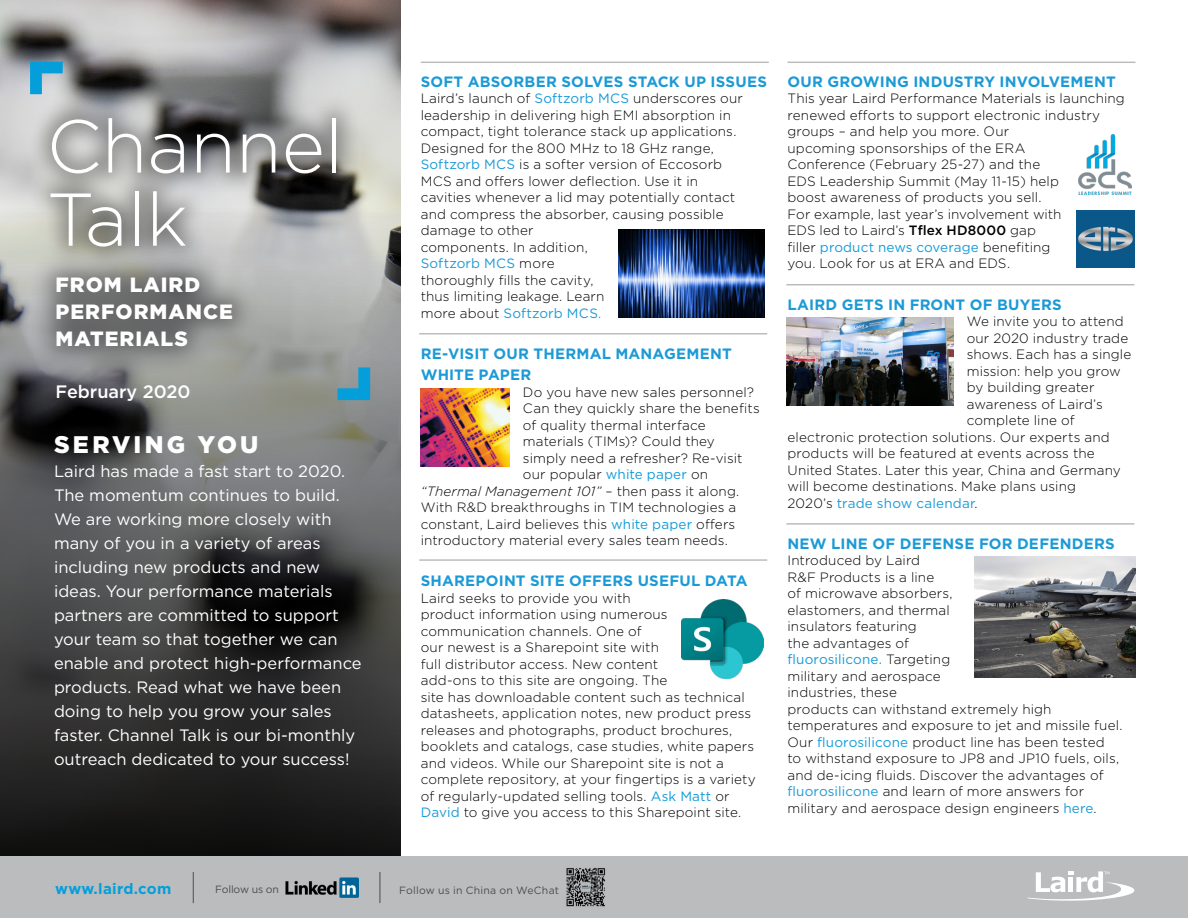
<style>
.page{position:relative;width:1188px;height:918px;background:#fff}
.page>*{position:absolute;margin:0;border:0;box-sizing:border-box;transform-origin:0 0}
.t1{font:300 74.55px/73.2px "Gotham";color:#fff}
.t2{font:900 24px "Gotham";letter-spacing:.135em;color:#fff}
.t3{font:900 20.7px/27px "Gotham";letter-spacing:.05em;color:#fff}
.t4{font:500 18px "Gotham";color:#fff}
.t5{font:16.5px/24px "Gotham";color:#fff}
.t6{font:700 15px/21px "Gotham";letter-spacing:.015em;color:#1c9ad6}
.t7{font:700 15px "Gotham";letter-spacing:.015em;color:#049fdb}
.t8{font:300 13.5px/16.5px "Gotham";letter-spacing:.01em;color:#000}
.t9{font:italic 300 13.5px "Gotham";letter-spacing:.01em;color:#000}
.t10{font:13.5px "Gotham";letter-spacing:.015em;color:#1c9ad6}
.t11{font:10.5px "Gotham";letter-spacing:.015em;color:#4d4d4f}
.t12{font:10.5px "Gotham";letter-spacing:-.01em;color:#4d4d4f}
.s1{font-weight:400;color:#1c9ad6}
.s2{color:#4d4d4f}
.s3{font-weight:400;color:#139cd8}
.s4{font-style:normal}
.s5{font-weight:500}
.s6{font-weight:300;color:#000}
</style>
<div class="page">
<img style="left:619px;top:230px;width:145px;height:87px">
<img style="left:0;top:0;width:400px;height:204px">
<svg style="left:0;top:204px;width:400px;height:652px;background:#4b4c4b"></svg>
<div style="left:27px;top:95px;width:333px;height:175px;background:#000;opacity:.45"></div>
<div style="left:28px;top:248px;width:233px;height:127px;background:#000;opacity:.45"></div>
<svg style="left:338px;top:367px;width:32px;height:33px"></svg>
<svg style="left:30px;top:62px;width:33px;height:32px"></svg>
<div style="left:0;top:856px;width:1188px;height:62px;background:#babcbe"></div>
<img style="left:566px;top:868px;width:39px;height:39px">
<svg style="left:339px;top:897px;width:20px;height:1px"></svg>
<img style="left:285px;top:877px;width:74px;height:20px">
<hr style="left:193px;top:872px;width:1px;height:31px;background:#4d4d4f">
<hr style="left:380px;top:872px;width:1px;height:31px;background:#4d4d4f">
<svg style="left:1027px;top:871px;width:108px;height:30px"></svg>
<hr style="left:419px;top:333px;width:348px;height:1px;background:#babcbe">
<hr style="left:421px;top:62px;width:348px;height:1px;background:#babcbe">
<hr style="left:786px;top:284px;width:348px;height:1px;background:#babcbe">
<hr style="left:788px;top:62px;width:348px;height:1px;background:#babcbe">
<hr style="left:786px;top:523px;width:348px;height:2px;background:#babcbe">
<hr style="left:419px;top:559px;width:348px;height:2px;background:#babcbe">
<img style="left:974px;top:556px;width:162px;height:121px">
<img style="left:1077px;top:210px;width:57px;height:58px">
<img style="left:1079px;top:134px;width:52px;height:61px">
<img style="left:787px;top:317px;width:166px;height:89px">
<img style="left:421px;top:388px;width:88px;height:78px">
<img style="left:682px;top:599px;width:82px;height:80px">
<h1 class="t1" style="left:46px;top:108px;width:299px">Channel<br>Talk</h1>
<h3 class="t3" style="left:56px;top:271px;width:179px">FROM LAIRD<br>PERFORMANCE<br>MATERIALS</h3>
<h3 class="t4" style="left:56px;top:380px;width:137px">February 2020</h3>
<h2 class="t2" style="left:54px;top:428px;width:206px">SERVING YOU</h2>
<p class="t5" style="left:54px;top:459px;width:309px">Laird has made a fast start to 2020.<br>The momentum continues to build.<br>We are working more closely with many of you in a variety of areas including new products and new ideas. Your performance materials partners are committed to support your team so that together we can enable and protect high-performance products. Read what we have been doing to help you grow your sales faster. Channel Talk is our bi-monthly outreach dedicated to your success!</p>
<p class="t6" style="left:421px;top:71px;width:348px">SOFT ABSORBER SOLVES STACK UP ISSUES</p>
<p class="t8" style="left:421px;top:90px;width:324px">Laird’s launch of <span class="s1">Softzorb MCS</span> underscores our leadership in delivering high EMI absorption in compact, tight tolerance stack up applications.<br>Designed for the 800 MHz to 18 GHz range, <span class="s1">Softzorb MCS</span> is a softer version of Eccosorb MCS and offers lower deflection. Use it in cavities whenever a lid may potentially contact and compress the absorber, causing possible damage to other<br>components. In addition,<br><span class="s1">Softzorb MCS</span> more<br>thoroughly fills the cavity,<br>thus limiting leakage. Learn<br>more about <span class="s1">Softzorb MCS</span><span class="s2">.</span></p>
<p class="t6" style="left:421px;top:343px;width:313px">RE-VISIT OUR THERMAL MANAGEMENT<br>WHITE PAPER</p>
<p class="t8" style="left:523px;top:383px;width:233px">Do you have new sales personnel?</p>
<p class="t8" style="left:523px;top:400px;width:238px">Can they quickly share the benefits</p>
<p class="t8" style="left:523px;top:416px;width:184px">of quality thermal interface</p>
<p class="t8" style="left:523px;top:433px;width:193px">materials (TIMs)? Could they</p>
<p class="t8" style="left:523px;top:449px;width:221px">simply need a refresher? Re-visit</p>
<p class="t8" style="left:523px;top:466px;width:187px">our popular <span class="s3">white paper</span> on</p>
<p class="t9" style="left:421px;top:482px;width:320px">“Thermal Management 101” <span class="s4">– then pass it along.</span></p>
<p class="t8" style="left:421px;top:499px;width:317px">With R&amp;D breakthroughs in TIM technologies a</p>
<p class="t8" style="left:421px;top:515px;width:316px">constant, Laird believes this <span class="s3">white paper</span> offers</p>
<p class="t8" style="left:421px;top:532px;width:309px">introductory material every sales team needs.</p>
<p class="t6" style="left:421px;top:571px;width:328px">SHAREPOINT SITE OFFERS USEFUL DATA</p>
<p class="t8" style="left:421px;top:590px;width:337px">Laird seeks to provide you with<br>product information using numerous communication channels. One of<br>our newest is a Sharepoint site with<br>full distributor access. New content<br>add-ons to this site are ongoing. The<br>site has downloadable content such as technical datasheets, application notes, new product press releases and photographs, product brochures, booklets and catalogs, case studies, white papers and videos. While our Sharepoint site is not a complete repository, at your fingertips is a variety of regularly-updated selling tools. <span class="s3">Ask Matt</span> or <span class="s1">David</span> to give you access to this Sharepoint site.</p>
<p class="t6" style="left:788px;top:71px;width:330px">OUR GROWING INDUSTRY INVOLVEMENT</p>
<p class="t8" style="left:788px;top:90px;width:339px">This year Laird Performance Materials is launching renewed efforts to support electronic industry groups – and help you more. Our<br>upcoming sponsorships of the ERA<br>Conference (February 25-27) and the<br>EDS Leadership Summit (May 11-15) help<br>boost awareness of products you sell.<br>For example, last year’s involvement with<br>EDS led to Laird’s <span class="s5">Tflex HD8000</span> gap<br>filler <span class="s3">product news coverage</span> benefiting<br>you. Look for us at ERA and EDS.</p>
<p class="t6" style="left:788px;top:294px;width:276px">LAIRD GETS IN FRONT OF BUYERS</p>
<p class="t8" style="left:967px;top:313px;width:159px">We invite you to attend</p>
<p class="t8" style="left:967px;top:329px;width:163px">our 2020 industry trade</p>
<p class="t8" style="left:967px;top:346px;width:166px">shows. Each has a single</p>
<p class="t8" style="left:967px;top:362px;width:156px">mission: help you grow</p>
<p class="t8" style="left:967px;top:379px;width:129px">by building greater</p>
<p class="t8" style="left:967px;top:395px;width:138px">awareness of Laird’s</p>
<p class="t8" style="left:967px;top:412px;width:109px">complete line of</p>
<p class="t8" style="left:787px;top:428px;width:324px">electronic protection solutions. Our experts and</p>
<p class="t8" style="left:787px;top:445px;width:309px">products will be featured at events across the</p>
<p class="t8" style="left:787px;top:461px;width:335px">United States. Later this year, China and Germany</p>
<p class="t8" style="left:787px;top:478px;width:290px">will become destinations. Make plans using</p>
<p class="t10" style="left:787px;top:494px;width:192px"><span class="s6">2020’s</span> trade show calendar<span class="s6">.</span></p>
<p class="t6" style="left:788px;top:533px;width:329px">NEW LINE OF DEFENSE FOR DEFENDERS</p>
<p class="t8" style="left:788px;top:552px;width:337px">Introduced by Laird<br>R&amp;F Products is a line<br>of microwave absorbers,<br>elastomers, and thermal<br>insulators featuring<br>the advantages of<br><span class="s3">fluorosilicone.</span> Targeting<br>military and aerospace<br>industries, these<br>products can withstand extremely high temperatures and exposure to jet and missile fuel.<br>Our <span class="s3">fluorosilicone</span> product line has been tested<br>to withstand exposure to JP8 and JP10 fuels, oils, and de-icing fluids. Discover the advantages of <span class="s1">fluorosilicone</span> and learn of more answers for military and aerospace design engineers <span class="s1">here</span>.</p>
<p class="t7" style="left:55px;top:879px;width:118px">www.laird.com</p>
<p class="t12" style="left:215px;top:882px;width:65px">Follow us on</p>
<p class="t11" style="left:399px;top:883px;width:161px">Follow us in China on WeChat</p>
</div>
